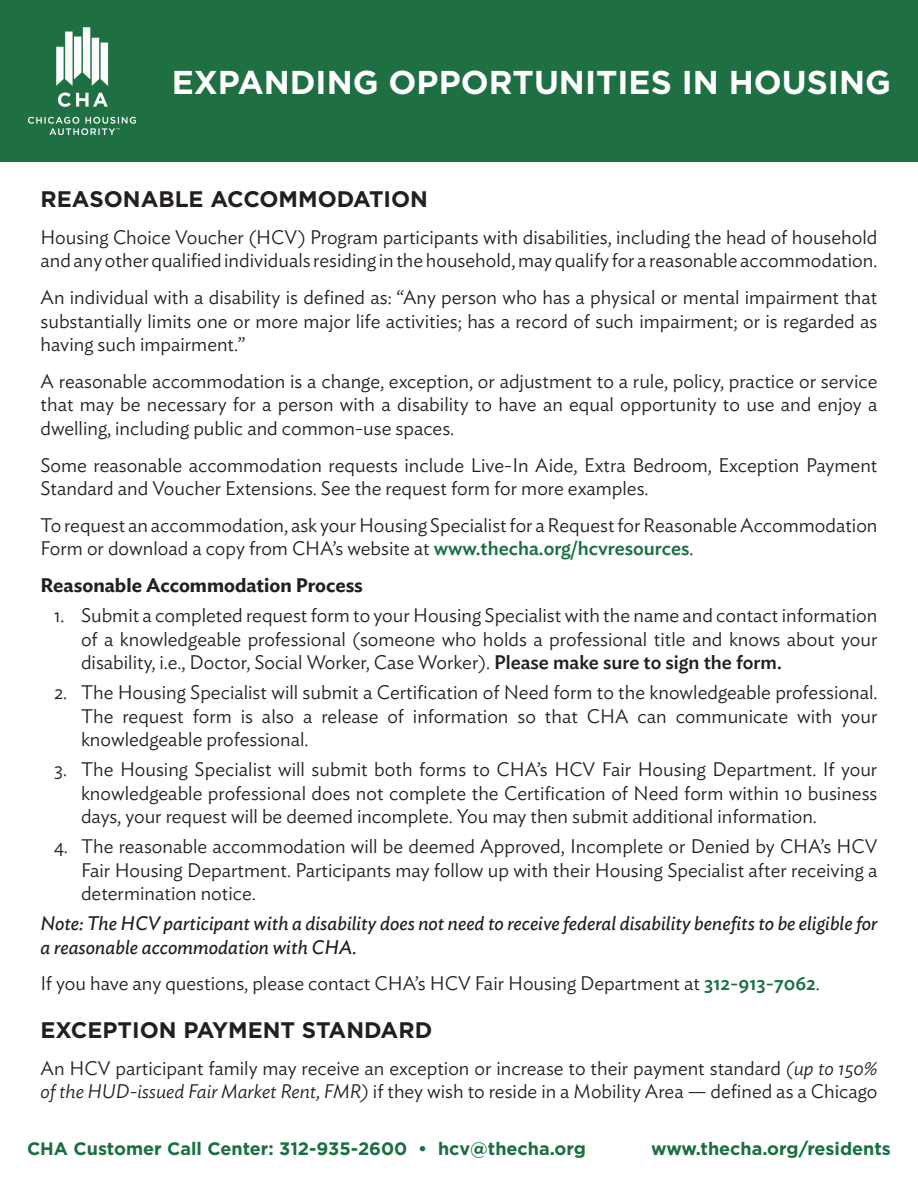
<style>
.page{position:relative;width:918px;height:1188px;background:#fff}
.page>*{position:absolute;margin:0;border:0;box-sizing:border-box;transform-origin:0 0}
.t1{font:700 33px "Gotham";color:#fff}
.t2{font:700 22.5px "Gotham";color:#231f20}
.t3{font:300 19.5px/23.4px "Ideal Sans";color:#231f20;text-align:justify}
.t4{font:italic 19.5px/23.4px "Ideal Sans";color:#231f20}
.t5{font:600 19.5px "Ideal Sans";color:#231f20}
.t6{font:700 18px "Gotham";color:#186f41}
.s1{font-weight:500;color:#186f41}
.s2{font-weight:500}
.s3{font-style:italic}
</style>
<div class="page">
<div style="left:0;top:0;width:918px;height:162px;background:#1e6f41"></div>
<img style="left:29px;top:28px;width:106px;height:107px">
<h1 class="t1" style="left:172px;top:61px;width:721px">EXPANDING OPPORTUNITIES IN HOUSING</h1>
<p class="t2" style="left:40px;top:184px;width:389px">REASONABLE ACCOMMODATION</p>
<p class="t3" style="left:40px;top:224px;width:839px">Housing Choice Voucher (HCV) Program participants with disabilities, including the head of household and any other qualified individuals residing in the household, may qualify for a reasonable accommodation.</p>
<p class="t3" style="left:40px;top:284px;width:839px">An individual with a disability is defined as: “Any person who has a physical or mental impairment that substantially limits one or more major life activities; has a record of such impairment; or is regarded as having such impairment.”</p>
<p class="t3" style="left:40px;top:368px;width:839px">A reasonable accommodation is a change, exception, or adjustment to a rule, policy, practice or service that may be necessary for a person with a disability to have an equal opportunity to use and enjoy a dwelling, including public and common-use spaces.</p>
<p class="t3" style="left:40px;top:451px;width:838px">Some reasonable accommodation requests include Live-In Aide, Extra Bedroom, Exception Payment<br>Standard and Voucher Extensions. See the request form for more examples.</p>
<p class="t3" style="left:40px;top:512px;width:839px">To request an accommodation, ask your Housing Specialist for a Request for Reasonable Accommodation<br>Form or download a copy from CHA’s website at <span class="s1">www.thecha.org/hcvresources</span>.</p>
<p class="t5" style="left:40px;top:570px;width:324px">Reasonable Accommodation Process</p>
<p class="t3" style="left:81px;top:602px;width:798px;text-indent:-27px">1. Submit a completed request form to your Housing Specialist with the name and contact information of a knowledgeable professional (someone who holds a professional title and knows about your disability, i.e., Doctor, Social Worker, Case Worker). <span class="s2">Please make sure to sign the form.</span></p>
<p class="t3" style="left:81px;top:679px;width:798px;text-indent:-27px">2. The Housing Specialist will submit a Certification of Need form to the knowledgeable professional.<br>The request form is also a release of information so that CHA can communicate with your knowledgeable professional.</p>
<p class="t3" style="left:81px;top:756px;width:798px;text-indent:-27px">3. The Housing Specialist will submit both forms to CHA’s HCV Fair Housing Department. If your knowledgeable professional does not complete the Certification of Need form within 10 business days, your request will be deemed incomplete. You may then submit additional information.</p>
<p class="t3" style="left:81px;top:833px;width:798px;text-indent:-27px">4. The reasonable accommodation will be deemed Approved, Incomplete or Denied by CHA’s HCV Fair Housing Department. Participants may follow up with their Housing Specialist after receiving a determination notice.</p>
<p class="t4" style="left:40px;top:910px;width:838px">Note: The HCV participant with a disability does not need to receive federal disability benefits to be eligible for a reasonable accommodation with CHA.</p>
<p class="t3" style="left:40px;top:970px;width:781px">If you have any questions, please contact CHA’s HCV Fair Housing Department at <span class="s1">312-913-7062</span>.</p>
<p class="t2" style="left:40px;top:1015px;width:393px">EXCEPTION PAYMENT STANDARD</p>
<p class="t3" style="left:40px;top:1054px;width:839px">An HCV participant family may receive an exception or increase to their payment standard <span class="s3">(up to 150% of the HUD-issued Fair Market Rent, FMR)</span> if they wish to reside in a Mobility Area — defined as a Chicago</p>
<p class="t6" style="left:27px;top:1137px;width:560px">CHA Customer Call Center: 312-935-2600 • hcv@thecha.org</p>
<p class="t6" style="left:651px;top:1137px;width:241px">www.thecha.org/residents</p>
</div>
